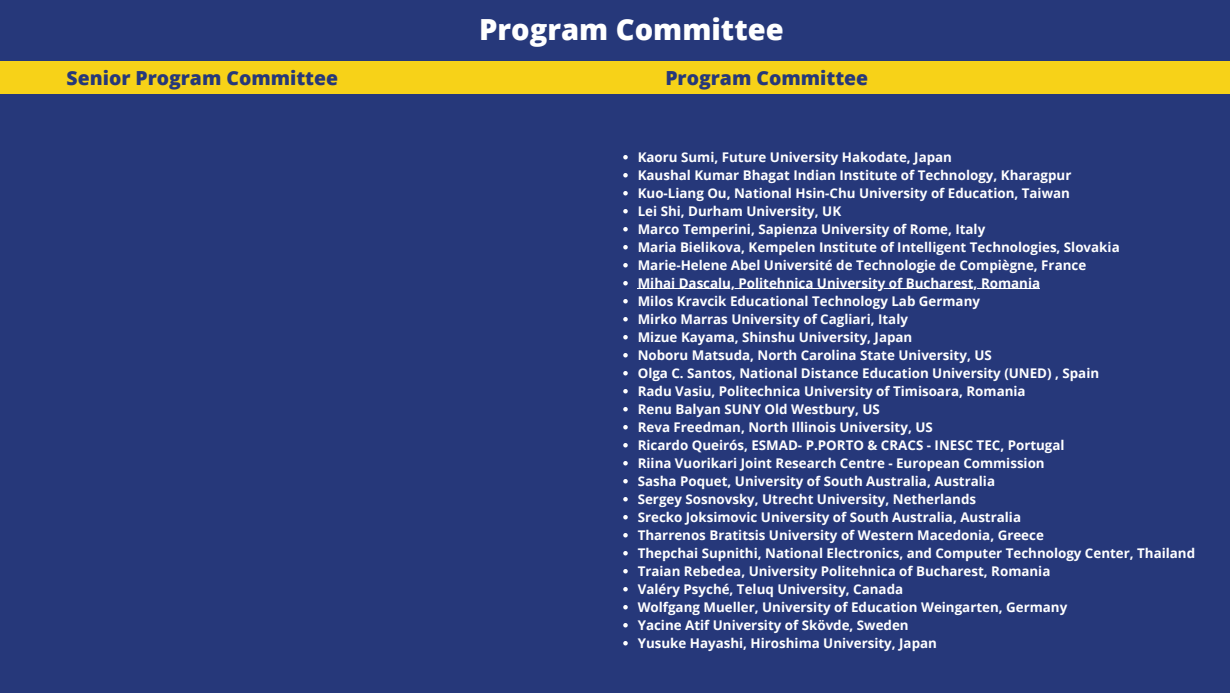
<style>
.page{position:relative;width:1230px;height:693px;background:#26387a}
.page>*{position:absolute;margin:0;border:0;box-sizing:border-box;transform-origin:0 0}
.t1{font:800 29.1px "Open Sans";color:#fff}
.t2{font:800 19.4px "Open Sans";color:#26387a}
.t3{font:700 13.4px "Open Sans";color:#fff}
</style>
<div class="page">
<div style="left:0;top:61px;width:1230px;height:33px;background:#f7d218"></div>
<svg style="left:623px;top:155px;width:5px;height:4px"></svg>
<svg style="left:623px;top:173px;width:5px;height:4px"></svg>
<svg style="left:623px;top:191px;width:5px;height:4px"></svg>
<svg style="left:623px;top:209px;width:5px;height:4px"></svg>
<svg style="left:623px;top:227px;width:5px;height:4px"></svg>
<svg style="left:623px;top:245px;width:5px;height:4px"></svg>
<svg style="left:623px;top:263px;width:5px;height:4px"></svg>
<svg style="left:623px;top:281px;width:5px;height:4px"></svg>
<hr style="left:638px;top:288px;width:402px;height:1px;background:#fff">
<svg style="left:623px;top:299px;width:5px;height:4px"></svg>
<svg style="left:623px;top:317px;width:5px;height:4px"></svg>
<svg style="left:623px;top:335px;width:5px;height:4px"></svg>
<svg style="left:623px;top:353px;width:5px;height:4px"></svg>
<svg style="left:623px;top:371px;width:5px;height:4px"></svg>
<svg style="left:623px;top:389px;width:5px;height:4px"></svg>
<svg style="left:623px;top:407px;width:5px;height:4px"></svg>
<svg style="left:623px;top:425px;width:5px;height:4px"></svg>
<svg style="left:623px;top:443px;width:5px;height:4px"></svg>
<svg style="left:623px;top:461px;width:5px;height:4px"></svg>
<svg style="left:623px;top:479px;width:5px;height:4px"></svg>
<svg style="left:623px;top:497px;width:5px;height:4px"></svg>
<svg style="left:623px;top:515px;width:5px;height:4px"></svg>
<svg style="left:623px;top:533px;width:5px;height:4px"></svg>
<svg style="left:623px;top:551px;width:5px;height:4px"></svg>
<svg style="left:623px;top:569px;width:5px;height:4px"></svg>
<svg style="left:623px;top:587px;width:5px;height:4px"></svg>
<svg style="left:623px;top:605px;width:5px;height:4px"></svg>
<svg style="left:623px;top:623px;width:5px;height:4px"></svg>
<svg style="left:623px;top:641px;width:5px;height:4px"></svg>
<p class="t1" style="left:479px;top:9px;width:306px">Program Committee</p>
<p class="t2" style="left:67px;top:64px;width:273px">Senior Program Committee</p>
<p class="t2" style="left:665px;top:64px;width:204px">Program Committee</p>
<p class="t3" style="left:638px;top:147px;width:316px">Kaoru Sumi, Future University Hakodate, Japan</p>
<p class="t3" style="left:638px;top:165px;width:435px">Kaushal Kumar Bhagat Indian Institute of Technology, Kharagpur</p>
<p class="t3" style="left:638px;top:183px;width:434px">Kuo-Liang Ou, National Hsin-Chu University of Education, Taiwan</p>
<p class="t3" style="left:638px;top:201px;width:205px">Lei Shi, Durham University, UK</p>
<p class="t3" style="left:638px;top:219px;width:349px">Marco Temperini, Sapienza University of Rome, Italy</p>
<p class="t3" style="left:638px;top:237px;width:484px">Maria Bielikova, Kempelen Institute of Intelligent Technologies, Slovakia</p>
<p class="t3" style="left:638px;top:255px;width:450px">Marie-Helene Abel Université de Technologie de Compiègne, France</p>
<p class="t3" style="left:638px;top:273px;width:404px">Mihai Dascalu, Politehnica University of Bucharest, Romania</p>
<p class="t3" style="left:638px;top:291px;width:344px">Milos Kravcik Educational Technology Lab Germany</p>
<p class="t3" style="left:638px;top:309px;width:272px">Mirko Marras University of Cagliari, Italy</p>
<p class="t3" style="left:638px;top:327px;width:276px">Mizue Kayama, Shinshu University, Japan</p>
<p class="t3" style="left:638px;top:345px;width:356px">Noboru Matsuda, North Carolina State University, US</p>
<p class="t3" style="left:638px;top:363px;width:463px">Olga C. Santos, National Distance Education University (UNED) , Spain</p>
<p class="t3" style="left:638px;top:381px;width:389px">Radu Vasiu, Politechnica University of Timisoara, Romania</p>
<p class="t3" style="left:638px;top:399px;width:244px">Renu Balyan SUNY Old Westbury, US</p>
<p class="t3" style="left:638px;top:417px;width:297px">Reva Freedman, North Illinois University, US</p>
<p class="t3" style="left:638px;top:435px;width:428px">Ricardo Queirós, ESMAD- P.PORTO &amp; CRACS - INESC TEC, Portugal</p>
<p class="t3" style="left:638px;top:453px;width:409px">Riina Vuorikari Joint Research Centre - European Commission</p>
<p class="t3" style="left:638px;top:471px;width:359px">Sasha Poquet, University of South Australia, Australia</p>
<p class="t3" style="left:638px;top:489px;width:340px">Sergey Sosnovsky, Utrecht University, Netherlands</p>
<p class="t3" style="left:638px;top:507px;width:385px">Srecko Joksimovic University of South Australia, Australia</p>
<p class="t3" style="left:638px;top:525px;width:408px">Tharrenos Bratitsis University of Western Macedonia, Greece</p>
<p class="t3" style="left:638px;top:543px;width:559px">Thepchai Supnithi, National Electronics, and Computer Technology Center, Thailand</p>
<p class="t3" style="left:638px;top:561px;width:414px">Traian Rebedea, University Politehnica of Bucharest, Romania</p>
<p class="t3" style="left:638px;top:579px;width:267px">Valéry Psyché, Teluq University, Canada</p>
<p class="t3" style="left:638px;top:597px;width:431px">Wolfgang Mueller, University of Education Weingarten, Germany</p>
<p class="t3" style="left:638px;top:615px;width:273px">Yacine Atif University of Skövde, Sweden</p>
<p class="t3" style="left:638px;top:633px;width:301px">Yusuke Hayashi, Hiroshima University, Japan</p>
</div>
